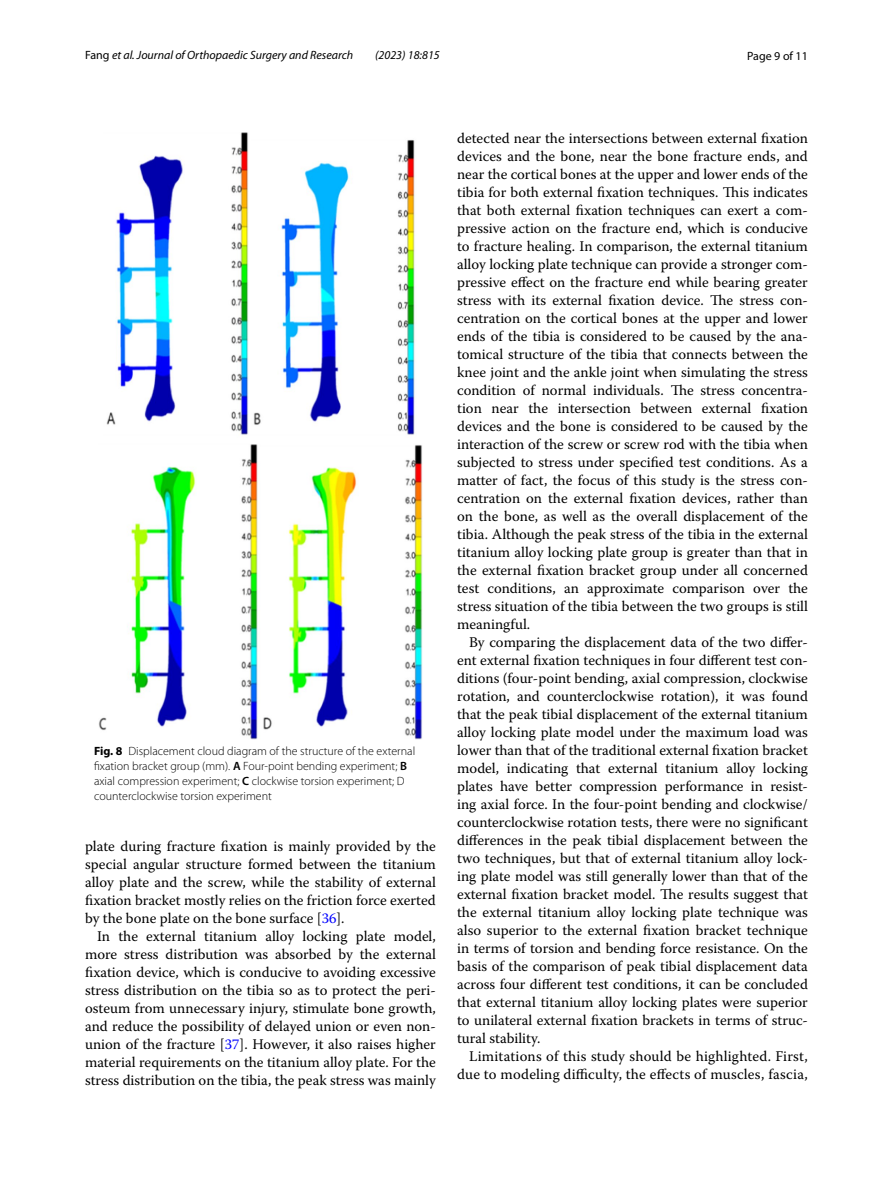
<style>
.page{position:relative;width:893px;height:1187px;background:#fff}
.page>*{position:absolute;margin:0;border:0;box-sizing:border-box;transform-origin:0 0}
.t1{font:14.7px/18px "Warnock Pro";color:#000;text-align:justify}
.t2{font:300 12px/15px "Myriad Pro";color:#000}
.t3{font:italic 12px "Myriad Pro";color:#000}
.t4{font:12px "Myriad Pro";color:#000}
.s1{font-style:normal}
.s2{font-weight:700}
.s3{font-weight:600}
.s4{color:#00f}
</style>
<div class="page">
<img style="left:99px;top:133px;width:323px;height:606px">
<p class="t3" style="left:85px;top:48px;width:270px"><span class="s1">Fang</span> et al. Journal of Orthopaedic Surgery and Research</p>
<p class="t3" style="left:375px;top:48px;width:66px">(2023) 18:815</p>
<p class="t4" style="left:747px;top:48px;width:62px">Page 9 of 11</p>
<p class="t2" style="left:94px;top:743px;width:323px"><span class="s2">Fig. 8</span> Displacement cloud diagram of the structure of the external fixation bracket group (mm). <span class="s3">A</span> Four-point bending experiment; <span class="s3">B </span>axial compression experiment; <span class="s3">C</span> clockwise torsion experiment; D counterclockwise torsion experiment</p>
<p class="t1" style="left:85px;top:836px;width:352px">plate during fracture fixation is mainly provided by the special angular structure formed between the titanium alloy plate and the screw, while the stability of external fixation bracket mostly relies on the friction force exerted by the bone plate on the bone surface [<span class="s4">36</span>].</p>
<p class="t1" style="left:85px;top:926px;width:352px;text-indent:12px">In the external titanium alloy locking plate model, more stress distribution was absorbed by the external fixation device, which is conducive to avoiding excessive stress distribution on the tibia so as to protect the peri&shy;osteum from unnecessary injury, stimulate bone growth, and reduce the possibility of delayed union or even non&shy;union of the fracture [<span class="s4">37</span>]. However, it also raises higher material requirements on the titanium alloy plate. For the stress distribution on the tibia, the peak stress was mainly</p>
<p class="t1" style="left:457px;top:128px;width:352px">detected near the intersections between external fixation devices and the bone, near the bone fracture ends, and near the cortical bones at the upper and lower ends of the tibia for both external fixation techniques. This indicates that both external fixation techniques can exert a com&shy;pressive action on the fracture end, which is conducive to fracture healing. In comparison, the external titanium alloy locking plate technique can provide a stronger com&shy;pressive effect on the fracture end while bearing greater stress with its external fixation device. The stress con&shy;centration on the cortical bones at the upper and lower ends of the tibia is considered to be caused by the ana&shy;tomical structure of the tibia that connects between the knee joint and the ankle joint when simulating the stress condition of normal individuals. The stress concentra&shy;tion near the intersection between external fixation devices and the bone is considered to be caused by the interaction of the screw or screw rod with the tibia when subjected to stress under specified test conditions. As a matter of fact, the focus of this study is the stress con&shy;centration on the external fixation devices, rather than on the bone, as well as the overall displacement of the tibia. Although the peak stress of the tibia in the external titanium alloy locking plate group is greater than that in the external fixation bracket group under all concerned test conditions, an approximate comparison over the stress situation of the tibia between the two groups is still meaningful.</p>
<p class="t1" style="left:457px;top:632px;width:352px;text-indent:12px">By comparing the displacement data of the two differ&shy;ent external fixation techniques in four different test con&shy;ditions (four-point bending, axial compression, clockwise rotation, and counterclockwise rotation), it was found that the peak tibial displacement of the external titanium alloy locking plate model under the maximum load was lower than that of the traditional external fixation bracket model, indicating that external titanium alloy locking plates have better compression performance in resist&shy;ing axial force. In the four-point bending and clockwise/ counterclockwise rotation tests, there were no significant differences in the peak tibial displacement between the two techniques, but that of external titanium alloy lock&shy;ing plate model was still generally lower than that of the external fixation bracket model. The results suggest that the external titanium alloy locking plate technique was also superior to the external fixation bracket technique in terms of torsion and bending force resistance. On the basis of the comparison of peak tibial displacement data across four different test conditions, it can be concluded that external titanium alloy locking plates were superior to unilateral external fixation brackets in terms of struc&shy;tural stability.</p>
<p class="t1" style="left:457px;top:1046px;width:352px;text-align:right">Limitations of this study should be highlighted. First, due to modeling difficulty, the effects of muscles, fascia,</p>
</div>
